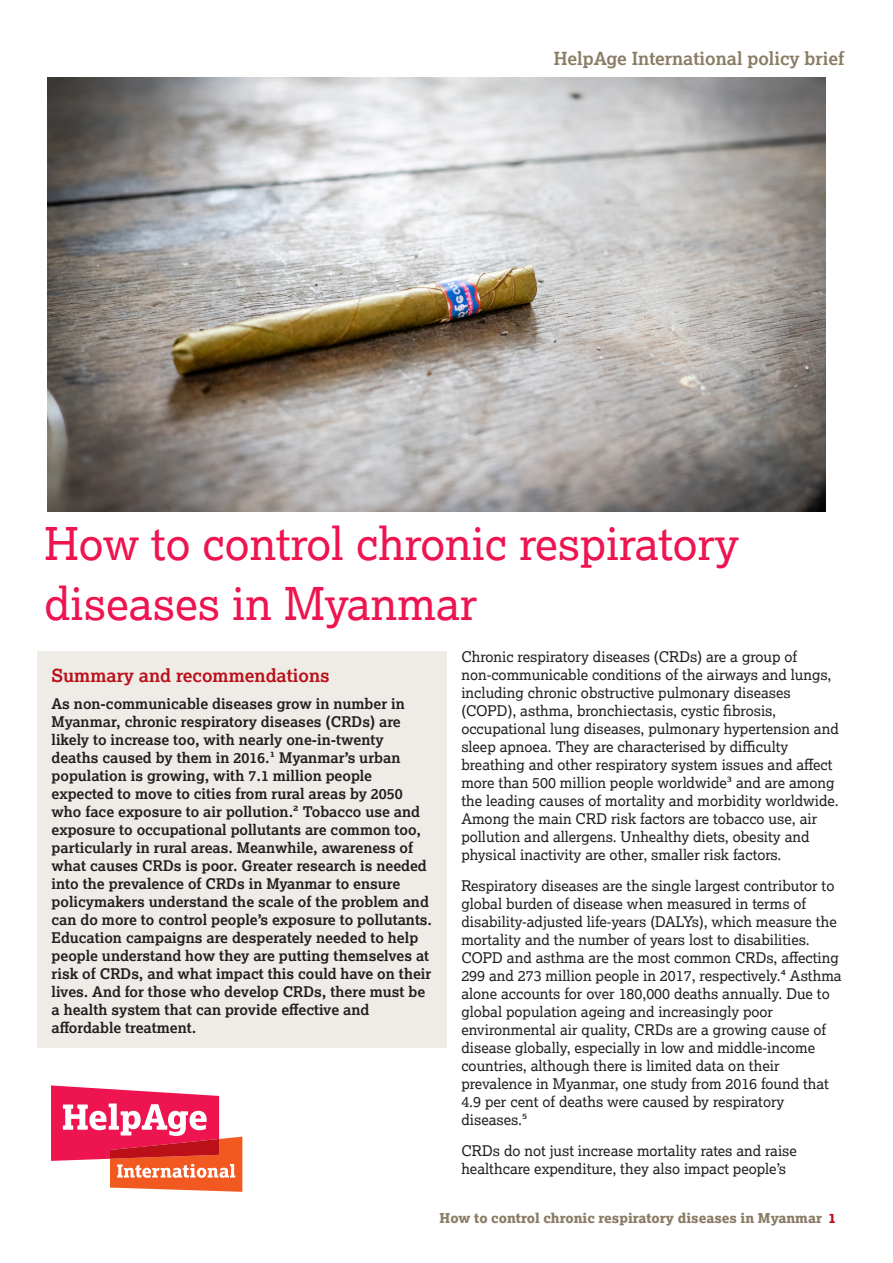
<style>
.page{position:relative;width:893px;height:1263px;background:#fff}
.page>*{position:absolute;margin:0;border:0;box-sizing:border-box;transform-origin:0 0}
.Factsheet_title{font:45px/60px "Lexia";color:#ed1450}
.Document_category{font:700 18px "Lexia";color:#8a7c65}
.Intro_text_large{font:700 18px "Lexia";color:#bb1018}
.Subhead_1{font:14.7px/18px "Lexia";color:#231f20}
.Intro_text_large-2{font:700 14.7px/18px "Lexia";color:#231f20}
.Factsheet_title-2{font:800 13.5px "Lexia";color:#8a7c65}
.t1{font:800 13.5px "Lexia";color:#bb1018}
</style>
<div class="page">
<svg style="left:51px;top:1085px;width:191px;height:107px"></svg>
<div style="left:38px;top:651px;width:409px;height:397px;background:#efece8"></div>
<img style="left:47px;top:78px;width:778px;height:434px">
<p class="Document_category" style="left:554px;top:47px;width:292px">HelpAge International policy brief</p>
<p class="Factsheet_title" style="left:45px;top:513px;width:696px">How to control chronic respiratory diseases in Myanmar</p>
<p class="Intro_text_large" style="left:52px;top:664px;width:280px">Summary and recommendations</p>
<p class="Intro_text_large-2" style="left:52px;top:694px;width:382px">As non-communicable diseases grow in number in Myanmar, chronic respiratory diseases (CRDs) are likely to increase too, with nearly one-in-twenty deaths caused by them in 2016.1 Myanmar’s urban population is growing, with 7.1 million people expected to move to cities from rural areas by 2050 who face exposure to air pollution.2 Tobacco use and exposure to occupational pollutants are common too, particularly in rural areas. Meanwhile, awareness of what causes CRDs is poor. Greater research is needed into the prevalence of CRDs in Myanmar to ensure policymakers understand the scale of the problem and can do more to control people’s exposure to pollutants.<br>Education campaigns are desperately needed to help people understand how they are putting themselves at risk of CRDs, and what impact this could have on their lives. And for those who develop CRDs, there must be a health system that can provide effective and affordable treatment.</p>
<p class="Subhead_1" style="left:461px;top:648px;width:379px">Chronic respiratory diseases (CRDs) are a group of non-communicable conditions of the airways and lungs, including chronic obstructive pulmonary diseases (COPD), asthma, bronchiectasis, cystic fibrosis, occupational lung diseases, pulmonary hypertension and sleep apnoea. They are characterised by difficulty breathing and other respiratory system issues and affect more than 500 million people worldwide3 and are among the leading causes of mortality and morbidity worldwide.<br>Among the main CRD risk factors are tobacco use, air pollution and allergens. Unhealthy diets, obesity and physical inactivity are other, smaller risk factors.</p>
<p class="Subhead_1" style="left:461px;top:876px;width:382px">Respiratory diseases are the single largest contributor to global burden of disease when measured in terms of disability-adjusted life-years (DALYs), which measure the mortality and the number of years lost to disabilities.<br>COPD and asthma are the most common CRDs, affecting 299 and 273 million people in 2017, respectively.4 Asthma alone accounts for over 180,000 deaths annually. Due to global population ageing and increasingly poor environmental air quality, CRDs are a growing cause of disease globally, especially in low and middle-income countries, although there is limited data on their prevalence in Myanmar, one study from 2016 found that 4.9 per cent of deaths were caused by respiratory diseases.5</p>
<p class="Subhead_1" style="left:461px;top:1141px;width:337px">CRDs do not just increase mortality rates and raise healthcare expenditure, they also impact people’s</p>
<p class="Factsheet_title-2" style="left:440px;top:1209px;width:384px">How to control chronic respiratory diseases in Myanmar</p>
<p class="t1" style="left:829px;top:1209px;width:8px">1</p>
</div>
